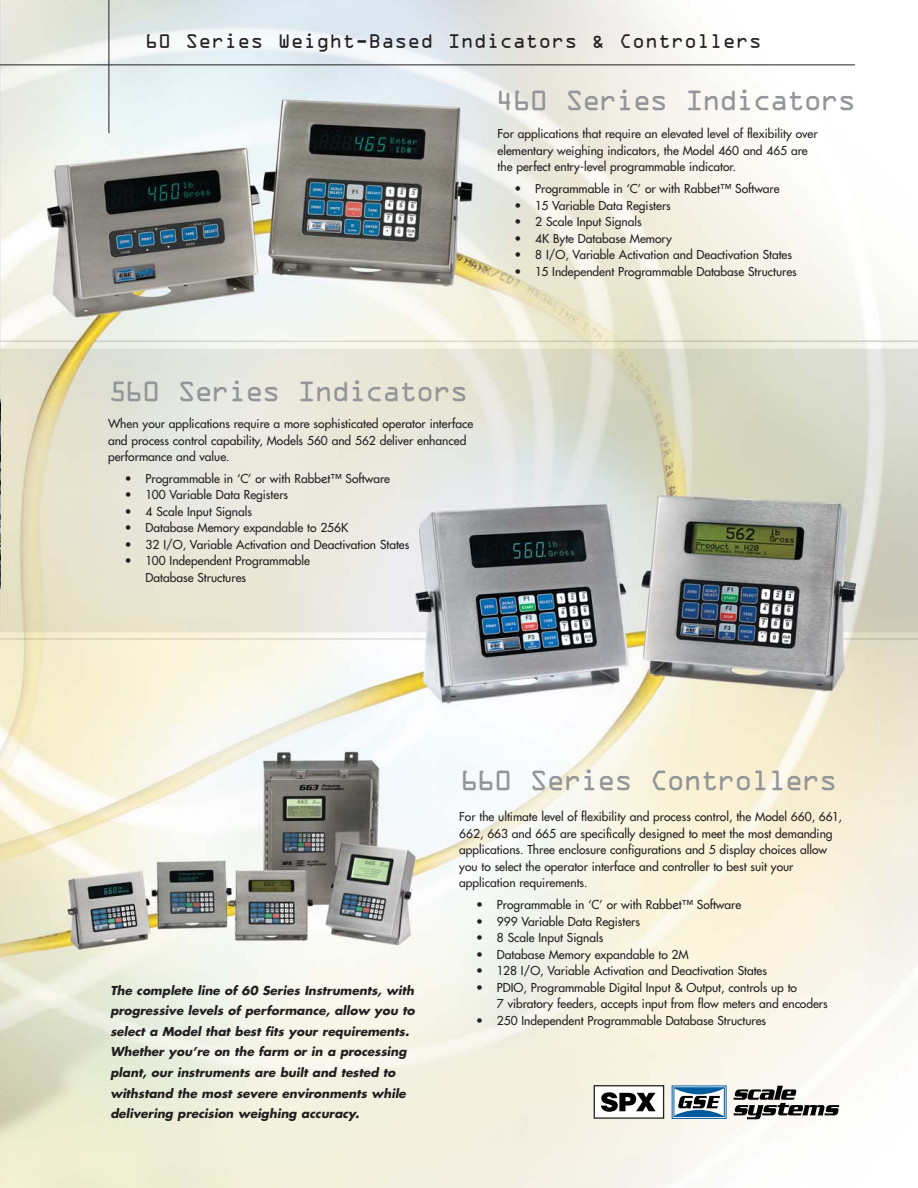
<style>
.page{position:relative;width:918px;height:1188px;background:#fff}
.page>*{position:absolute;margin:0;border:0;box-sizing:border-box;transform-origin:0 0}
.t1{font:30.3px "OCR Aby BT";letter-spacing:-.06em;color:#939598}
.t2{font:21px "OCR Aby BT";color:#231f20}
.t3{font:12px/16.5px "Futura";color:#231f20}
.t4{font:italic 700 12px/20.5px "Futura";color:#231f20}
.s1{font-family:"Comic Sans MS"}
</style>
<div class="page">
<img style="left:0;top:0;width:918px;height:1188px">
<hr style="left:0;top:65px;width:855px;height:1px;background:#231f20">
<hr style="left:109px;top:0;width:1px;height:133px;background:#231f20">
<img style="left:0;top:400px;width:1px;height:189px">
<svg style="left:672px;top:1086px;width:54px;height:33px"></svg>
<svg style="left:734px;top:1086px;width:105px;height:33px"></svg>
<div style="left:674px;top:1087px;width:51px;height:30px;border:1px solid #005a9c"></div>
<svg style="left:674px;top:1088px;width:50px;height:28px"></svg>
<div style="left:594px;top:1085px;width:70px;height:34px;background:#fff;border:1px solid #231f20"></div>
<svg style="left:601px;top:1092px;width:55px;height:20px"></svg>
<h2 class="t2" style="left:145px;top:28px;width:618px">60 Series Weight-Based Indicators &amp; Controllers</h2>
<h1 class="t1" style="left:496px;top:81px;width:362px">460 Series Indicators</h1>
<p class="t3" style="left:498px;top:126px;width:321px">For applications that require an elevated level of flexibility over elementary weighing indicators, the Model 460 and 465 are the perfect entry-level programmable indicator.</p>
<p class="t3" style="left:514px;top:181px;width:267px">• Programmable in ‘C’ or with Rabb<span class="s1">e</span>t™ Software</p>
<p class="t3" style="left:514px;top:198px;width:158px">• 15 Variable Data Registers</p>
<p class="t3" style="left:514px;top:214px;width:129px">• 2 Scale Input Signals</p>
<p class="t3" style="left:514px;top:231px;width:159px">• 4K Byte Database Memory</p>
<p class="t3" style="left:514px;top:247px;width:279px">• 8 I/O, Variable Activation and Deactivation States</p>
<p class="t3" style="left:514px;top:264px;width:284px">• 15 Independent Programmable Database Structures</p>
<h1 class="t1" style="left:108px;top:372px;width:362px">560 Series Indicators</h1>
<p class="t3" style="left:108px;top:416px;width:367px">When your applications require a more sophisticated operator interface and process control capability, Models 560 and 562 deliver enhanced performance and value.</p>
<p class="t3" style="left:125px;top:471px;width:267px">• Programmable in ‘C’ or with Rabb<span class="s1">e</span>t™ Software</p>
<p class="t3" style="left:125px;top:488px;width:165px">• 100 Variable Data Registers</p>
<p class="t3" style="left:125px;top:504px;width:129px">• 4 Scale Input Signals</p>
<p class="t3" style="left:125px;top:521px;width:225px">• Database Memory expandable to 256K</p>
<p class="t3" style="left:125px;top:537px;width:286px">• 32 I/O, Variable Activation and Deactivation States</p>
<p class="t3" style="left:146px;top:554px;width:166px;text-indent:-21px">• 100 Independent Programmable<br>Database Structures</p>
<p class="t4" style="left:110px;top:981px;width:308px">The complete line of 60 Series Instruments, with progressive levels of performance, allow you to select a Model that best fits your requirements.<br>Whether you’re on the farm or in a processing plant, our instruments are built and tested to withstand the most severe environments while delivering precision weighing accuracy.</p>
<h1 class="t1" style="left:460px;top:760px;width:379px">660 Series Controllers</h1>
<p class="t3" style="left:459px;top:809px;width:384px">For the ultimate level of flexibility and process control, the Model 660, 661, 662, 663 and 665 are specifically designed to meet the most demanding applications. Three enclosure configurations and 5 display choices allow you to select the operator interface and controller to best suit your application requirements.</p>
<p class="t3" style="left:476px;top:897px;width:267px">• Programmable in ‘C’ or with Rabb<span class="s1">e</span>t™ Software</p>
<p class="t3" style="left:476px;top:914px;width:165px">• 999 Variable Data Registers</p>
<p class="t3" style="left:476px;top:930px;width:129px">• 8 Scale Input Signals</p>
<p class="t3" style="left:476px;top:947px;width:214px">• Database Memory expandable to 2M</p>
<p class="t3" style="left:476px;top:963px;width:292px">• 128 I/O, Variable Activation and Deactivation States</p>
<p class="t3" style="left:497px;top:980px;width:332px;text-indent:-21px">• PDIO, Programmable Digital Input &amp; Output, controls up to<br>7 vibratory feeders, accepts input from flow meters and encoders</p>
<p class="t3" style="left:476px;top:1013px;width:292px">• 250 Independent Programmable Database Structures</p>
</div>
